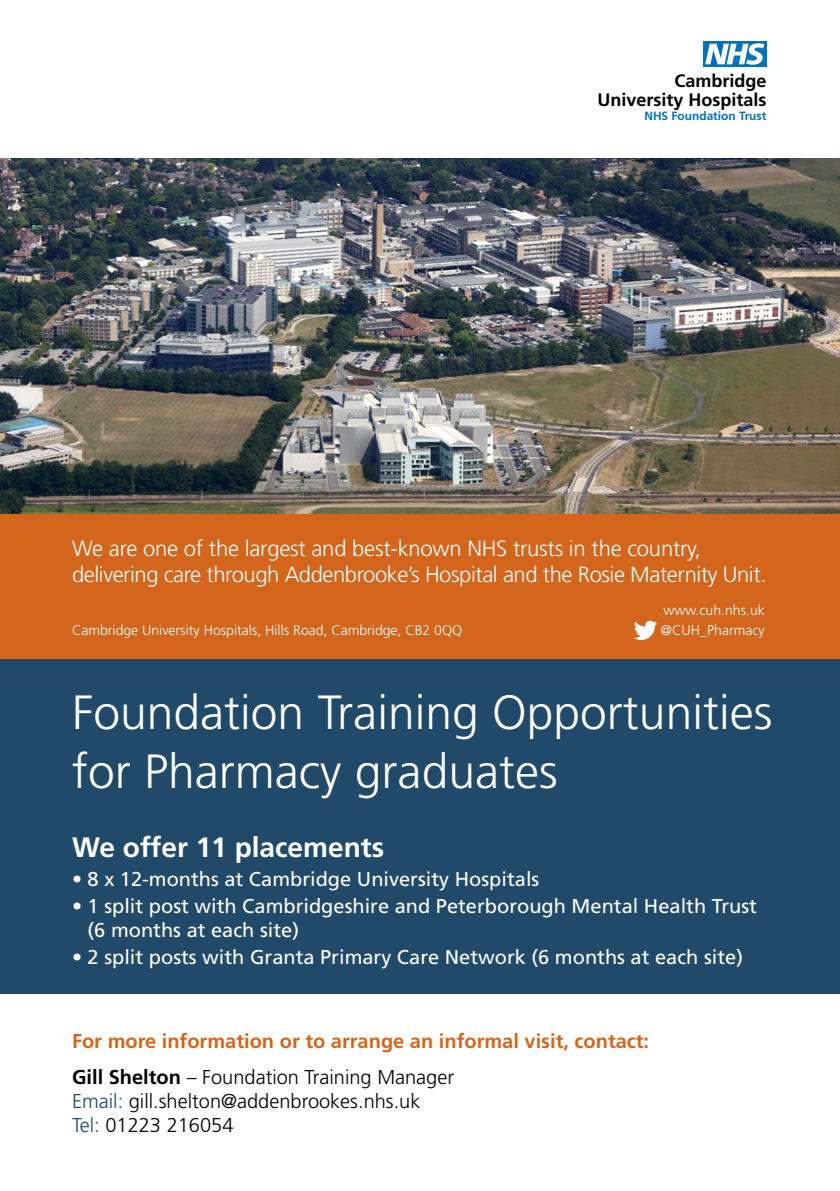
<style>
.page{position:relative;width:840px;height:1191px;background:#fff}
.page>*{position:absolute;margin:0;border:0;box-sizing:border-box;transform-origin:0 0}
.t1{font:300 56px/61.2px "Frutiger";color:#fff}
.t2{font:300 48px/58.8px "Frutiger";color:#fff}
.t3{font:700 28px "Frutiger";color:#fff}
.t4{font:300 22px/26.4px "Frutiger";letter-spacing:-.02em;color:#fff}
.t5{font:20px/24px "Frutiger";color:#fff}
.t6{font:700 20px/35.4px "Frutiger";color:#d3661c}
.t7{font:300 20px/24px "Frutiger";color:#000}
.t8{font:700 18px/19.2px "Frutiger";color:#000;text-align:right}
.t9{font:300 14px "Frutiger";color:#fff}
.t10{font:700 12px "Frutiger";color:#0072bb}
.s1{color:#000}
.s2{font-weight:300;color:#000}
.s3{color:#214969}
</style>
<div class="page">
<div style="left:0;top:514px;width:839px;height:145px;background:#d3661c"></div>
<img style="left:0;top:159px;width:839px;height:355px">
<div style="left:0;top:659px;width:839px;height:334px;background:#214969"></div>
<div style="left:703px;top:41px;width:63px;height:26px;background:#0072bb"></div>
<svg style="left:705px;top:43px;width:59px;height:22px"></svg>
<svg style="left:634px;top:621px;width:23px;height:19px"></svg>
<p class="t8" style="left:597px;top:71px;width:170px">Cambridge<br>University Hospitals</p>
<p class="t10" style="left:644px;top:109px;width:123px">NHS Foundation Trust</p>
<p class="t4" style="left:72px;top:535px;width:695px">We are one of the largest and best-known NHS trusts in the country, delivering care through Addenbrooke’s Hospital and the Rosie Maternity Unit.</p>
<p class="t9" style="left:663px;top:602px;width:103px">www.cuh.nhs.uk</p>
<p class="t9" style="left:72px;top:622px;width:391px">Cambridge University Hospitals, Hills Road, Cambridge, CB2 0QQ</p>
<p class="t9" style="left:660px;top:622px;width:105px">@CUH_Pharmacy</p>
<h2 class="t2" style="left:72px;top:683px;width:701px">Foundation Training Opportunities for Pharmacy graduates</h2>
<h3 class="t3" style="left:72px;top:830px;width:313px">We offer 11 placements</h3>
<p class="t5" style="left:72px;top:867px;width:468px">• 8 x 12-months at Cambridge University Hospitals</p>
<p class="t5" style="left:88px;top:894px;width:670px;text-indent:-16px">• 1 split post with Cambridgeshire and Peterborough Mental Health Trust (6 months at each site)</p>
<p class="t5" style="left:72px;top:945px;width:672px">• 2 split posts with Granta Primary Care Network (6 months at each site)</p>
<h1 class="t1" style="left:72px;top:698px;width:637px">Pre-registration Pharmacist<br>Training Opportunities</h1>
<p class="t6" style="left:72px;top:1023px;width:578px">For more information or to arrange an informal visit, contact:<br><span class="s1">Gill Shelton</span> <span class="s2">– Foundation Training Manager</span></p>
<p class="t7" style="left:72px;top:1088px;width:349px"><span class="s3">Email:</span> gill.shelton@addenbrookes.nhs.uk<br><span class="s3">Tel:</span> 01223 216054</p>
</div>
